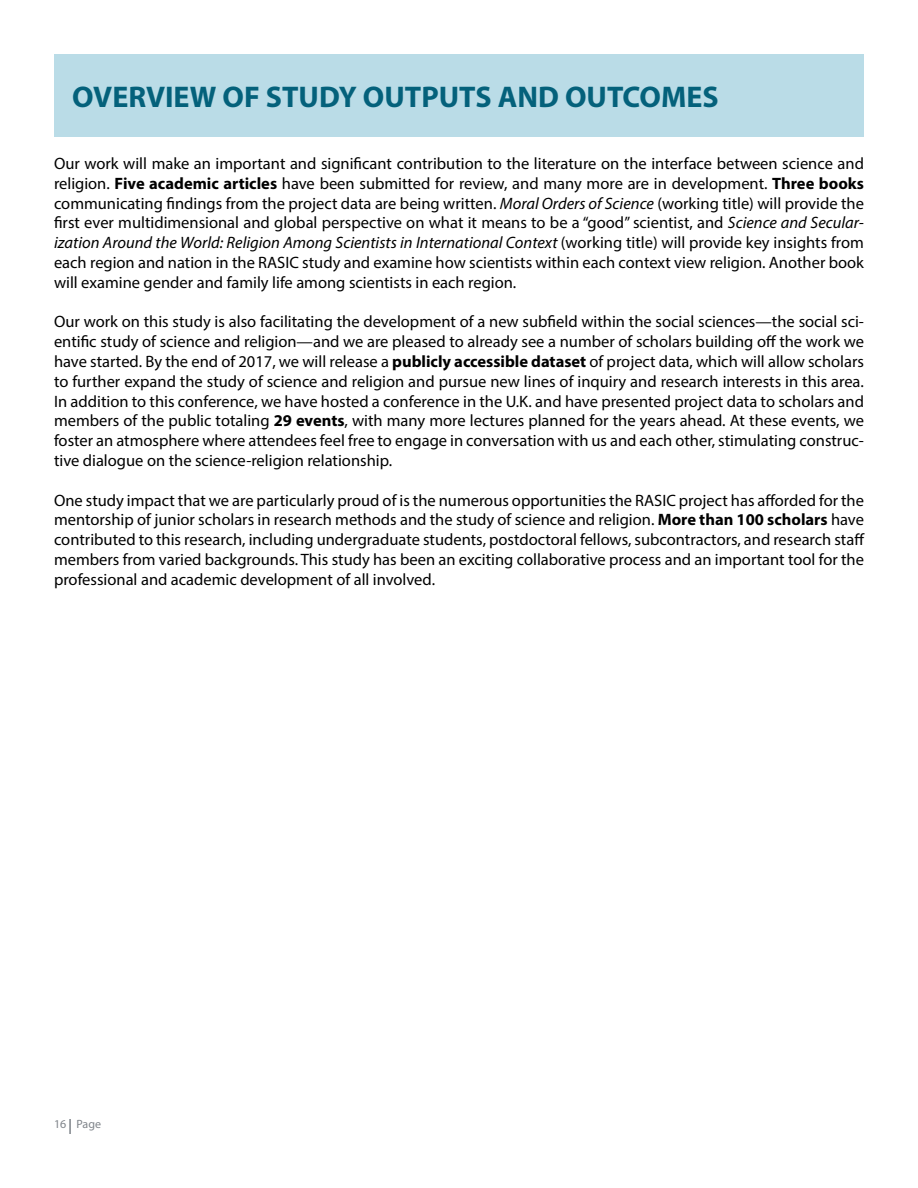
<style>
.page{position:relative;width:918px;height:1188px;background:#fff}
.page>*{position:absolute;margin:0;border:0;box-sizing:border-box;transform-origin:0 0}
.t1{font:700 30px "Myriad Pro";color:#04617b}
.t2{font:16.5px/19.8px "Myriad Pro";color:#000;text-align:justify}
.t3{font:12px "Myriad Pro";color:#7f848a}
.s1{font-weight:700}
.s2{font-style:italic}
</style>
<div class="page">
<div style="left:54px;top:54px;width:810px;height:83px;background:#badce7"></div>
<svg style="left:69px;top:1119px;width:2px;height:15px"></svg>
<h1 class="t1" style="left:72px;top:77px;width:648px">OVERVIEW OF STUDY OUTPUTS AND OUTCOMES</h1>
<p class="t2" style="left:54px;top:153px;width:812px">Our work will make an important and significant contribution to the literature on the interface between science and religion. <span class="s1">Five academic articles</span> have been submitted for review, and many more are in development. <span class="s1">Three books </span>communicating findings from the project data are being written. <span class="s2">Moral Orders of Science</span> (working title) will provide the first ever multidimensional and global perspective on what it means to be a “good” scientist, and <span class="s2">Science and Secular&shy;ization Around the World: Religion Among Scientists in International Context</span> (working title) will provide key insights from each region and nation in the RASIC study and examine how scientists within each context view religion. Another book will examine gender and family life among scientists in each region.</p>
<p class="t2" style="left:54px;top:312px;width:812px">Our work on this study is also facilitating the development of a new subfield within the social sciences—the social sci&shy;entific study of science and religion—and we are pleased to already see a number of scholars building off the work we have started. By the end of 2017, we will release a <span class="s1">publicly accessible dataset</span> of project data, which will allow scholars to further expand the study of science and religion and pursue new lines of inquiry and research interests in this area.<br>In addition to this conference, we have hosted a conference in the U.K. and have presented project data to scholars and members of the public totaling <span class="s1">29 events</span>, with many more lectures planned for the years ahead. At these events, we foster an atmosphere where attendees feel free to engage in conversation with us and each other, stimulating construc&shy;tive dialogue on the science-religion relationship.</p>
<p class="t2" style="left:54px;top:490px;width:812px">One study impact that we are particularly proud of is the numerous opportunities the RASIC project has afforded for the mentorship of junior scholars in research methods and the study of science and religion. <span class="s1">More than 100 scholars</span> have contributed to this research, including undergraduate students, postdoctoral fellows, subcontractors, and research staff members from varied backgrounds. This study has been an exciting collaborative process and an important tool for the professional and academic development of all involved.</p>
<p class="t3" style="left:54px;top:1117px;width:49px">16 Page</p>
</div>
